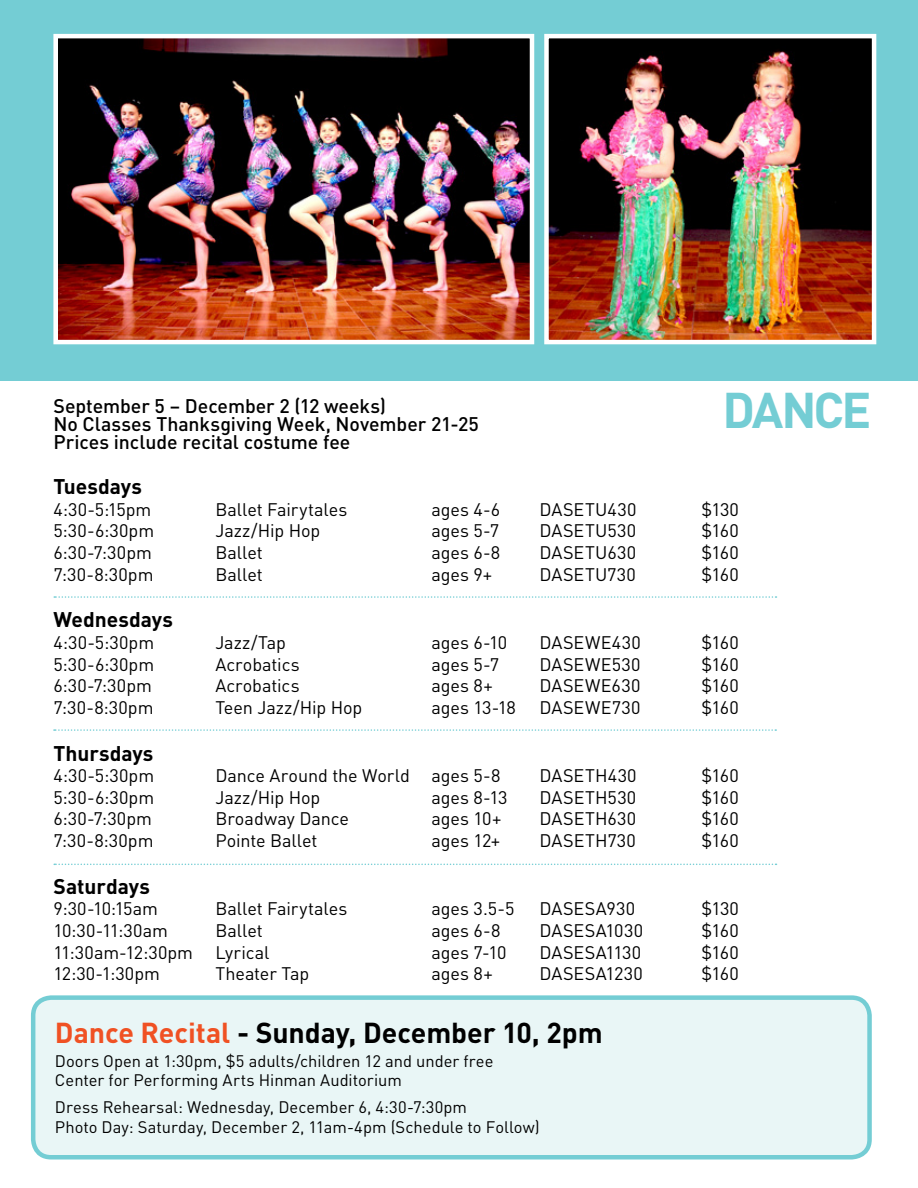
<style>
.page{position:relative;width:918px;height:1188px;background:#fff}
.page>*{position:absolute;margin:0;border:0;box-sizing:border-box;transform-origin:0 0}
.t1{font:700 49.5px "DIN Pro";color:#74cdd4}
.t2{font:700 28.5px "DIN Pro";letter-spacing:-.005em;color:#000}
.t3{font:700 21px "DIN Pro";letter-spacing:-.005em;color:#000}
.t4{font:500 19.5px/18px "DIN Pro";letter-spacing:-.005em;color:#000}
.t5{font:18px "DIN Pro";color:#000}
.t6{font:16.5px/19.5px "DIN Pro";color:#000}
.s1{color:#f05123}
</style>
<div class="page">
<div style="left:33px;top:998px;width:837px;height:159px;background:#e9f6f6;border-radius:18px"></div>
<div style="left:31px;top:995px;width:841px;height:165px;border:4px solid #74cdd4;border-radius:18px"></div>
<div style="left:0;top:0;width:918px;height:381px;background:#74cdd4"></div>
<img style="left:59px;top:39px;width:470px;height:300px">
<div style="left:53px;top:34px;width:481px;height:310px;border:4px solid #fff"></div>
<img style="left:549px;top:39px;width:322px;height:300px">
<div style="left:544px;top:34px;width:332px;height:310px;border:4px solid #fff"></div>
<svg style="left:54px;top:596px;width:723px;height:2px"></svg>
<svg style="left:54px;top:729px;width:722px;height:2px"></svg>
<svg style="left:54px;top:864px;width:723px;height:1px"></svg>
<p class="t4" style="left:53px;top:395px;width:427px">September 5 – December 2 (12 weeks)<br>No Classes Thanksgiving Week, November 21-25<br>Prices include recital costume fee</p>
<h1 class="t1" style="left:722px;top:369px;width:30px">danc</h1>
<h1 class="t1" style="left:841px;top:369px;width:31px">e</h1>
<p class="t3" style="left:53px;top:469px;width:90px">Tuesdays</p>
<p class="t5" style="left:53px;top:495px;width:99px">4:30-5:15pm</p>
<p class="t5" style="left:215px;top:495px;width:133px">Ballet Fairytales</p>
<p class="t5" style="left:431px;top:495px;width:70px">ages 4-6</p>
<p class="t5" style="left:539px;top:495px;width:99px">DASETU430</p>
<p class="t5" style="left:701px;top:495px;width:39px">$130</p>
<p class="t5" style="left:53px;top:517px;width:102px">5:30-6:30pm</p>
<p class="t5" style="left:215px;top:517px;width:106px">Jazz/Hip Hop</p>
<p class="t5" style="left:431px;top:517px;width:69px">ages 5-7</p>
<p class="t5" style="left:539px;top:517px;width:98px">DASETU530</p>
<p class="t5" style="left:701px;top:517px;width:39px">$160</p>
<p class="t5" style="left:53px;top:538px;width:100px">6:30-7:30pm</p>
<p class="t5" style="left:215px;top:538px;width:49px">Ballet</p>
<p class="t5" style="left:431px;top:538px;width:70px">ages 6-8</p>
<p class="t5" style="left:539px;top:538px;width:98px">DASETU630</p>
<p class="t5" style="left:701px;top:538px;width:39px">$160</p>
<p class="t5" style="left:53px;top:560px;width:102px">7:30-8:30pm</p>
<p class="t5" style="left:215px;top:560px;width:49px">Ballet</p>
<p class="t5" style="left:431px;top:560px;width:62px">ages 9+</p>
<p class="t5" style="left:539px;top:560px;width:98px">DASETU730</p>
<p class="t5" style="left:701px;top:560px;width:39px">$160</p>
<p class="t3" style="left:53px;top:602px;width:121px">Wednesdays</p>
<p class="t5" style="left:53px;top:628px;width:102px">4:30-5:30pm</p>
<p class="t5" style="left:215px;top:628px;width:72px">Jazz/Tap</p>
<p class="t5" style="left:431px;top:628px;width:77px">ages 6-10</p>
<p class="t5" style="left:539px;top:628px;width:103px">DASEWE430</p>
<p class="t5" style="left:701px;top:628px;width:39px">$160</p>
<p class="t5" style="left:53px;top:650px;width:102px">5:30-6:30pm</p>
<p class="t5" style="left:215px;top:650px;width:86px">Acrobatics</p>
<p class="t5" style="left:431px;top:650px;width:69px">ages 5-7</p>
<p class="t5" style="left:539px;top:650px;width:103px">DASEWE530</p>
<p class="t5" style="left:701px;top:650px;width:39px">$160</p>
<p class="t5" style="left:53px;top:671px;width:100px">6:30-7:30pm</p>
<p class="t5" style="left:215px;top:671px;width:86px">Acrobatics</p>
<p class="t5" style="left:431px;top:671px;width:63px">ages 8+</p>
<p class="t5" style="left:539px;top:671px;width:103px">DASEWE630</p>
<p class="t5" style="left:701px;top:671px;width:39px">$160</p>
<p class="t5" style="left:53px;top:693px;width:102px">7:30-8:30pm</p>
<p class="t5" style="left:215px;top:693px;width:149px">Teen Jazz/Hip Hop</p>
<p class="t5" style="left:431px;top:693px;width:86px">ages 13-18</p>
<p class="t5" style="left:539px;top:693px;width:102px">DASEWE730</p>
<p class="t5" style="left:701px;top:693px;width:39px">$160</p>
<p class="t3" style="left:53px;top:735px;width:102px">Thursdays</p>
<p class="t5" style="left:53px;top:761px;width:102px">4:30-5:30pm</p>
<p class="t5" style="left:215px;top:761px;width:287px">Dance Around the World ages 5-8</p>
<p class="t5" style="left:539px;top:761px;width:99px">DASETH430</p>
<p class="t5" style="left:701px;top:761px;width:39px">$160</p>
<p class="t5" style="left:53px;top:783px;width:102px">5:30-6:30pm</p>
<p class="t5" style="left:215px;top:783px;width:106px">Jazz/Hip Hop</p>
<p class="t5" style="left:431px;top:783px;width:78px">ages 8-13</p>
<p class="t5" style="left:539px;top:783px;width:98px">DASETH530</p>
<p class="t5" style="left:701px;top:783px;width:39px">$160</p>
<p class="t5" style="left:53px;top:805px;width:100px">6:30-7:30pm</p>
<p class="t5" style="left:215px;top:805px;width:135px">Broadway Dance</p>
<p class="t5" style="left:431px;top:805px;width:71px">ages 10+</p>
<p class="t5" style="left:539px;top:805px;width:98px">DASETH630</p>
<p class="t5" style="left:701px;top:805px;width:39px">$160</p>
<p class="t5" style="left:53px;top:826px;width:102px">7:30-8:30pm</p>
<p class="t5" style="left:215px;top:826px;width:104px">Pointe Ballet</p>
<p class="t5" style="left:431px;top:826px;width:70px">ages 12+</p>
<p class="t5" style="left:539px;top:826px;width:98px">DASETH730</p>
<p class="t5" style="left:701px;top:826px;width:39px">$160</p>
<p class="t3" style="left:53px;top:869px;width:98px">Saturdays</p>
<p class="t5" style="left:53px;top:895px;width:106px">9:30-10:15am</p>
<p class="t5" style="left:215px;top:895px;width:133px">Ballet Fairytales</p>
<p class="t5" style="left:431px;top:895px;width:85px">ages 3.5-5</p>
<p class="t5" style="left:539px;top:895px;width:97px">DASESA930</p>
<p class="t5" style="left:701px;top:895px;width:39px">$130</p>
<p class="t5" style="left:53px;top:916px;width:116px">10:30-11:30am</p>
<p class="t5" style="left:215px;top:916px;width:49px">Ballet</p>
<p class="t5" style="left:431px;top:916px;width:70px">ages 6-8</p>
<p class="t5" style="left:539px;top:916px;width:105px">DASESA1030</p>
<p class="t5" style="left:701px;top:916px;width:39px">$160</p>
<p class="t5" style="left:53px;top:938px;width:218px">11:30am-12:30pm Lyrical</p>
<p class="t5" style="left:431px;top:938px;width:77px">ages 7-10</p>
<p class="t5" style="left:539px;top:938px;width:103px">DASESA1130</p>
<p class="t5" style="left:701px;top:938px;width:39px">$160</p>
<p class="t5" style="left:53px;top:959px;width:108px">12:30-1:30pm</p>
<p class="t5" style="left:215px;top:959px;width:95px">Theater Tap</p>
<p class="t5" style="left:431px;top:959px;width:63px">ages 8+</p>
<p class="t5" style="left:539px;top:959px;width:105px">DASESA1230</p>
<p class="t5" style="left:701px;top:959px;width:39px">$160</p>
<h2 class="t2" style="left:55px;top:1009px;width:549px"><span class="s1">Dance Recital</span> - Sunday, December 10, 2pm</h2>
<p class="t6" style="left:55px;top:1049px;width:440px">Doors Open at 1:30pm, $5 adults/children 12 and under free<br>Center for Performing Arts Hinman Auditorium</p>
<p class="t6" style="left:55px;top:1096px;width:486px">Dress Rehearsal: Wednesday, December 6, 4:30-7:30pm<br>Photo Day: Saturday, December 2, 11am-4pm (Schedule to Follow)</p>
</div>
